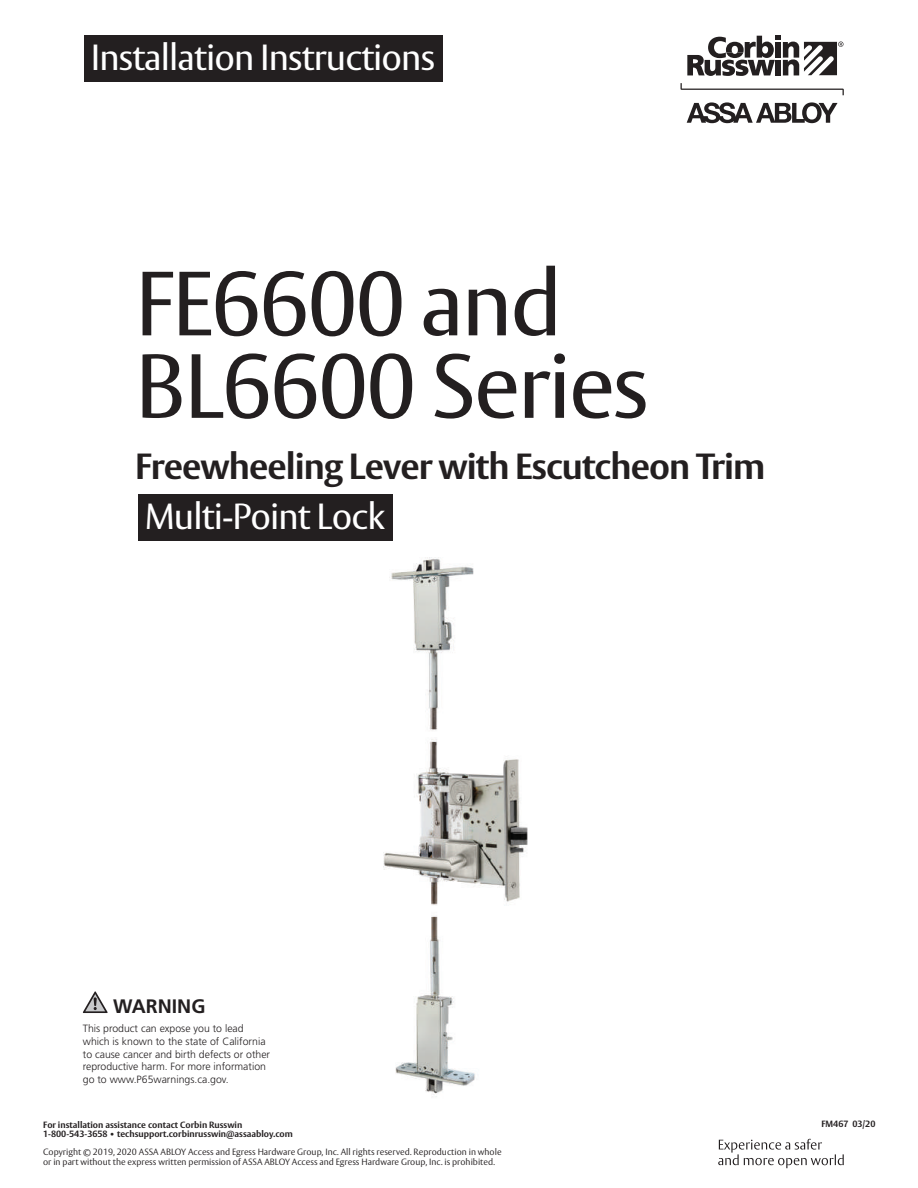
<style>
.page{position:relative;width:918px;height:1188px;background:#fff}
.page>*{position:absolute;margin:0;border:0;box-sizing:border-box;transform-origin:0 0}
.t1{font:90px/82.5px "ASSA Vesta";letter-spacing:-.025em;color:#231f20}
.t2{font:36px "ASSA Vesta";letter-spacing:-.025em;color:#fff}
.t3{font:700 36px "ASSA Vesta";letter-spacing:-.025em;color:#231f20}
.t4{font:700 19.5px "Frutiger";color:#231f20}
.t5{font:300 10.5px/12.6px "Frutiger";color:#231f20}
.t6{font:300 9px/10.8px "ASSA Vesta";color:#231f20}
.t7{font:700 9px/9px "ASSA Vesta";color:#231f20}
</style>
<div class="page">
<div style="left:84px;top:35px;width:359px;height:46px;background:#231f20"></div>
<svg style="left:681px;top:83px;width:163px;height:12px"></svg>
<svg style="left:687px;top:102px;width:151px;height:21px"></svg>
<svg style="left:687px;top:36px;width:156px;height:40px"></svg>
<svg style="left:83px;top:991px;width:25px;height:22px"></svg>
<svg style="left:718px;top:1139px;width:126px;height:29px"></svg>
<div style="left:138px;top:494px;width:254px;height:46px;background:#231f20"></div>
<img style="left:383px;top:557px;width:145px;height:540px">
<h2 class="t2" style="left:91px;top:35px;width:346px">Installation Instructions</h2>
<h1 class="t1" style="left:135px;top:267px;width:515px">FE6600 and<br>BL6600 Series</h1>
<h2 class="t3" style="left:135px;top:444px;width:632px">Freewheeling Lever with Escutcheon Trim</h2>
<h2 class="t2" style="left:145px;top:494px;width:242px">Multi-Point Lock</h2>
<h3 class="t4" style="left:113px;top:995px;width:94px">WARNING</h3>
<p class="t5" style="left:83px;top:1023px;width:189px">This product can expose you to lead which is known to the state of California to cause cancer and birth defects or other reproductive harm. For more information go to www.P65warnings.ca.gov.</p>
<p class="t7" style="left:43px;top:1121px;width:251px">For installation assistance contact Corbin Russwin<br>1-800-543-3658 • techsupport.corbinrusswin@assaabloy.com</p>
<p class="t6" style="left:43px;top:1147px;width:460px">Copyright © 2019, 2020 ASSA ABLOY Access and Egress Hardware Group, Inc. All rights reserved. Reproduction in whole or in part without the express written permission of ASSA ABLOY Access and Egress Hardware Group, Inc. is prohibited.</p>
<p class="t7" style="left:821px;top:1120px;width:56px">FM467 03/20</p>
</div>
